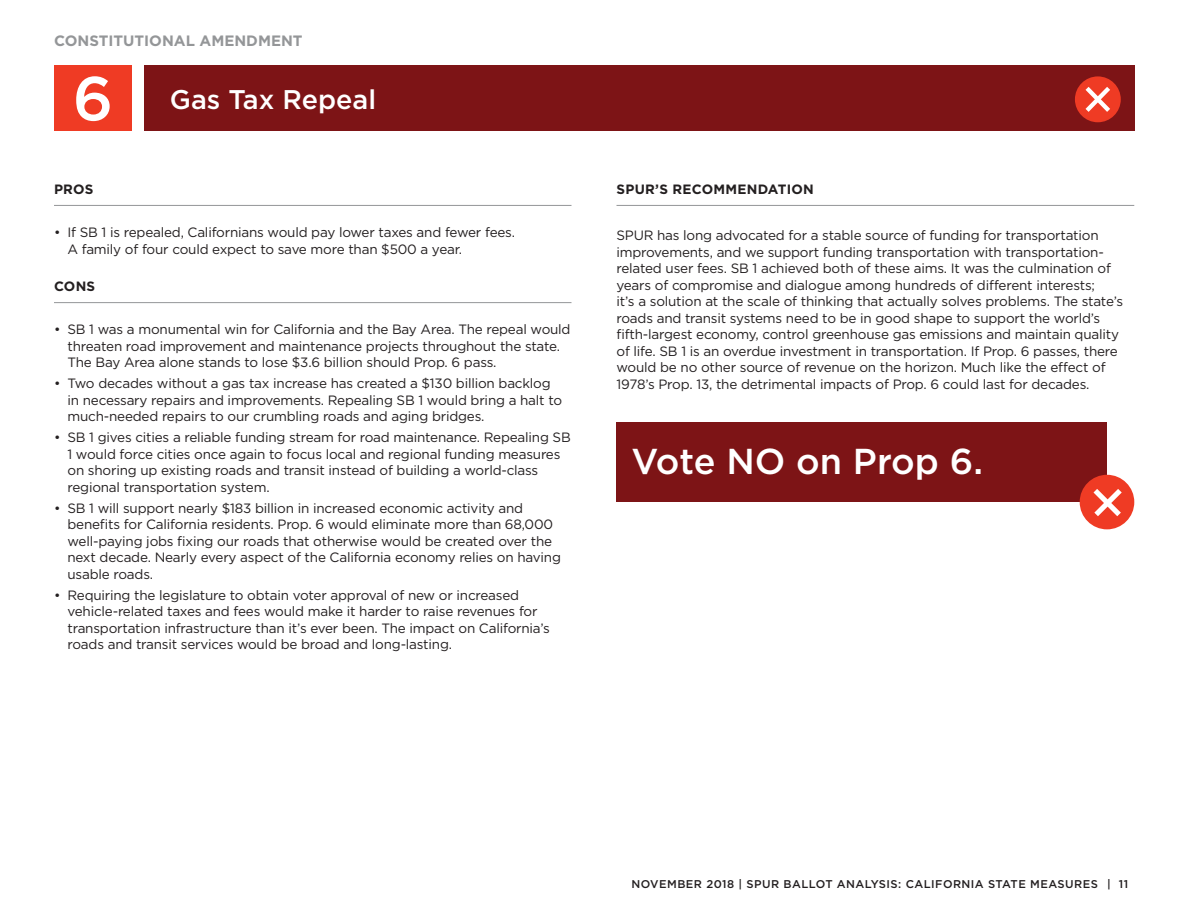
<style>
.page{position:relative;width:1188px;height:918px;background:#fff}
.page>*{position:absolute;margin:0;border:0;box-sizing:border-box;transform-origin:0 0}
.t1{font:500 61.95px "Gotham";color:#fff}
.t2{font:500 36px "Gotham";color:#fff}
.t3{font:500 27px "Gotham";color:#fff}
.t4{font:700 15px "Gotham";color:#949698}
.t5{font:13.5px/16.5px "Gotham";letter-spacing:-.015em;color:#231f20}
.t6{font:700 13.5px "Gotham";letter-spacing:.02em;color:#231f20}
.t7{font:500 11.25px "Gotham";letter-spacing:.04em;color:#231f20}
</style>
<div class="page">
<div style="left:144px;top:66px;width:990px;height:65px;background:#7d1416"></div>
<div style="left:54px;top:66px;width:78px;height:65px;background:#ef3b24"></div>
<div style="left:1075px;top:76px;width:46px;height:46px;background:#ef3b24;border-radius:50%"></div>
<svg style="left:1081px;top:82px;width:34px;height:34px"></svg>
<hr style="left:617px;top:205px;width:517px;height:1px;background:#949698">
<hr style="left:54px;top:205px;width:518px;height:1px;background:#949698">
<hr style="left:54px;top:302px;width:518px;height:1px;background:#949698">
<div style="left:616px;top:422px;width:491px;height:80px;background:#7d1416"></div>
<div style="left:1080px;top:475px;width:54px;height:54px;background:#ef3b24;border-radius:50%"></div>
<svg style="left:1088px;top:483px;width:39px;height:39px"></svg>
<p class="t4" style="left:54px;top:31px;width:250px">CONSTITUTIONAL AMENDMENT</p>
<h1 class="t1" style="left:73px;top:58px;width:42px">6</h1>
<h3 class="t3" style="left:170px;top:82px;width:208px">Gas Tax Repeal</h3>
<p class="t6" style="left:54px;top:180px;width:41px">PROS</p>
<p class="t5" style="left:68px;top:224px;width:449px;text-indent:-14px">• If SB 1 is repealed, Californians would pay lower taxes and fewer fees.<br>A family of four could expect to save more than $500 a year.</p>
<p class="t6" style="left:54px;top:277px;width:43px">CONS</p>
<p class="t5" style="left:68px;top:321px;width:505px;text-indent:-14px">• SB 1 was a monumental win for California and the Bay Area. The repeal would threaten road improvement and maintenance projects throughout the state.<br>The Bay Area alone stands to lose $3.6 billion should Prop. 6 pass.</p>
<p class="t5" style="left:68px;top:375px;width:496px;text-indent:-14px">• Two decades without a gas tax increase has created a $130 billion backlog in necessary repairs and improvements. Repealing SB 1 would bring a halt to much-needed repairs to our crumbling roads and aging bridges.</p>
<p class="t5" style="left:68px;top:429px;width:505px;text-indent:-14px">• SB 1 gives cities a reliable funding stream for road maintenance. Repealing SB 1 would force cities once again to focus local and regional funding measures on shoring up existing roads and transit instead of building a world-class regional transportation system.</p>
<p class="t5" style="left:68px;top:500px;width:495px;text-indent:-14px">• SB 1 will support nearly $183 billion in increased economic activity and benefits for California residents. Prop. 6 would eliminate more than 68,000 well-paying jobs fixing our roads that otherwise would be created over the next decade. Nearly every aspect of the California economy relies on having usable roads.</p>
<p class="t5" style="left:68px;top:587px;width:484px;text-indent:-14px">• Requiring the legislature to obtain voter approval of new or increased vehicle-related taxes and fees would make it harder to raise revenues for transportation infrastructure than it’s ever been. The impact on California’s roads and transit services would be broad and long-lasting.</p>
<p class="t6" style="left:617px;top:180px;width:199px">SPUR’S RECOMMENDATION</p>
<p class="t5" style="left:617px;top:227px;width:508px">SPUR has long advocated for a stable source of funding for transportation improvements, and we support funding transportation with transportation&shy;related user fees. SB 1 achieved both of these aims. It was the culmination of years of compromise and dialogue among hundreds of different interests;<br>it’s a solution at the scale of thinking that actually solves problems. The state’s roads and transit systems need to be in good shape to support the world’s fifth-largest economy, control greenhouse gas emissions and maintain quality of life. SB 1 is an overdue investment in transportation. If Prop. 6 passes, there would be no other source of revenue on the horizon. Much like the effect of 1978’s Prop. 13, the detrimental impacts of Prop. 6 could last for decades.</p>
<h2 class="t2" style="left:631px;top:437px;width:353px">Vote NO on Prop 6.</h2>
<p class="t7" style="left:631px;top:877px;width:498px">NOVEMBER 2018 | SPUR BALLOT ANALYSIS: CALIFORNIA STATE MEASURES | 11</p>
</div>
